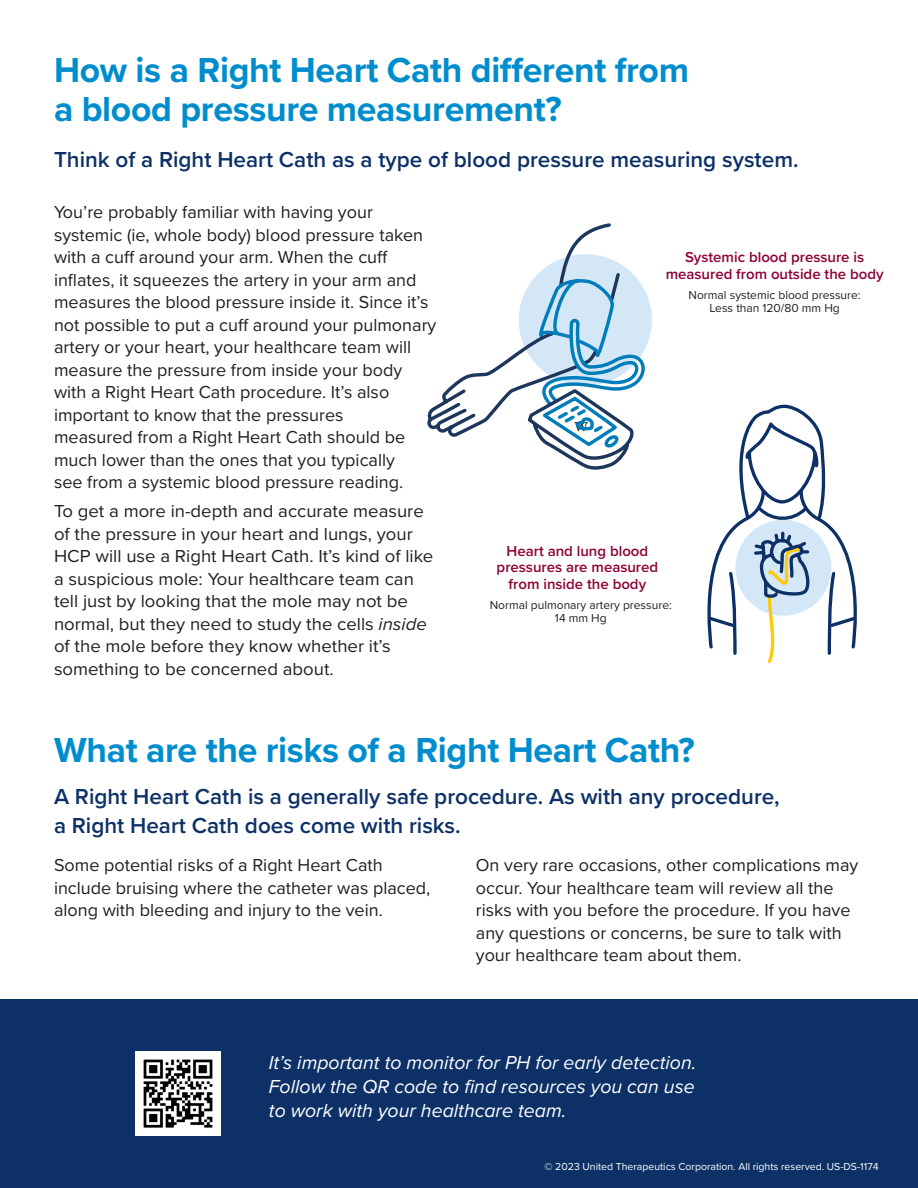
<style>
.page{position:relative;width:918px;height:1188px;background:#fff}
.page>*{position:absolute;margin:0;border:0;box-sizing:border-box;transform-origin:0 0}
.what_information_h2{font:700 36px/39px "Proxima Nova";letter-spacing:-.01em;color:#008dce}
.t1{font:600 22.5px/28.5px "Proxima Nova";color:#0d3166}
.t2{font:20.25px "Minion Pro";color:#231f20}
.headline{font:italic 19.5px/24px "Proxima Nova";color:#fff;text-align:justify}
.Body{font:18px/22.5px "Proxima Nova";color:#231f20}
.t3{font:600 15px/16.5px "Proxima Nova";color:#8d0233;text-align:center}
.t4{font:12px/13.5px "Proxima Nova";color:#231f20;text-align:center}
.Body-2{font:10.5px "Proxima Nova";color:#fff}
.s1{font-style:italic}
</style>
<div class="page">
<div style="left:0;top:999px;width:918px;height:189px;background:#0d3166"></div>
<svg style="left:427px;top:223px;width:220px;height:247px"></svg>
<svg style="left:707px;top:404px;width:150px;height:259px"></svg>
<img style="left:136px;top:1051px;width:85px;height:85px">
<h2 class="what_information_h2" style="left:54px;top:50px;width:637px">How is a Right Heart Cath different from a blood pressure measurement?</h2>
<h3 class="t1" style="left:54px;top:145px;width:746px">Think of a Right Heart Cath as a type of blood pressure measuring system.</h3>
<p class="Body" style="left:54px;top:200px;width:384px">You’re probably familiar with having your systemic (ie, whole body) blood pressure taken with a cuff around your arm. When the cuff inflates, it squeezes the artery in your arm and measures the blood pressure inside it. Since it’s not possible to put a cuff around your pulmonary artery or your heart, your healthcare team will measure the pressure from inside your body with a Right Heart Cath procedure. It’s also important to know that the pressures<br>measured from a Right Heart Cath should be much lower than the ones that you typically<br>see from a systemic blood pressure reading.</p>
<p class="Body" style="left:54px;top:499px;width:381px">To get a more in-depth and accurate measure of the pressure in your heart and lungs, your HCP will use a Right Heart Cath. It’s kind of like a suspicious mole: Your healthcare team can tell just by looking that the mole may not be normal, but they need to study the cells <span class="s1">inside </span>of the mole before they know whether it’s something to be concerned about.</p>
<p class="t3" style="left:666px;top:248px;width:219px">Systemic blood pressure is measured from outside the body</p>
<p class="t4" style="left:689px;top:288px;width:174px">Normal systemic blood pressure:<br>Less than 120/80 mm Hg</p>
<p class="t2" style="left:574px;top:411px;width:15px">w</p>
<p class="t3" style="left:497px;top:542px;width:163px">Heart and lung blood pressures are measured from inside the body</p>
<p class="t4" style="left:490px;top:597px;width:184px">Normal pulmonary artery pressure:<br>14 mm Hg</p>
<h2 class="what_information_h2" style="left:54px;top:730px;width:642px">What are the risks of a Right Heart Cath?</h2>
<h3 class="t1" style="left:54px;top:782px;width:727px">A Right Heart Cath is a generally safe procedure. As with any procedure, a Right Heart Cath does come with risks.</h3>
<p class="Body" style="left:54px;top:853px;width:378px">Some potential risks of a Right Heart Cath include bruising where the catheter was placed, along with bleeding and injury to the vein.</p>
<p class="Body" style="left:476px;top:853px;width:384px">On very rare occasions, other complications may occur. Your healthcare team will review all the risks with you before the procedure. If you have any questions or concerns, be sure to talk with your healthcare team about them.</p>
<p class="headline" style="left:269px;top:1050px;width:429px">It’s important to monitor for PH for early detection.<br>Follow the QR code to find resources you can use to work with your healthcare team.</p>
<p class="Body-2" style="left:544px;top:1159px;width:336px">© 2023 United Therapeutics Corporation. All rights reserved. US-DS-1174</p>
</div>
